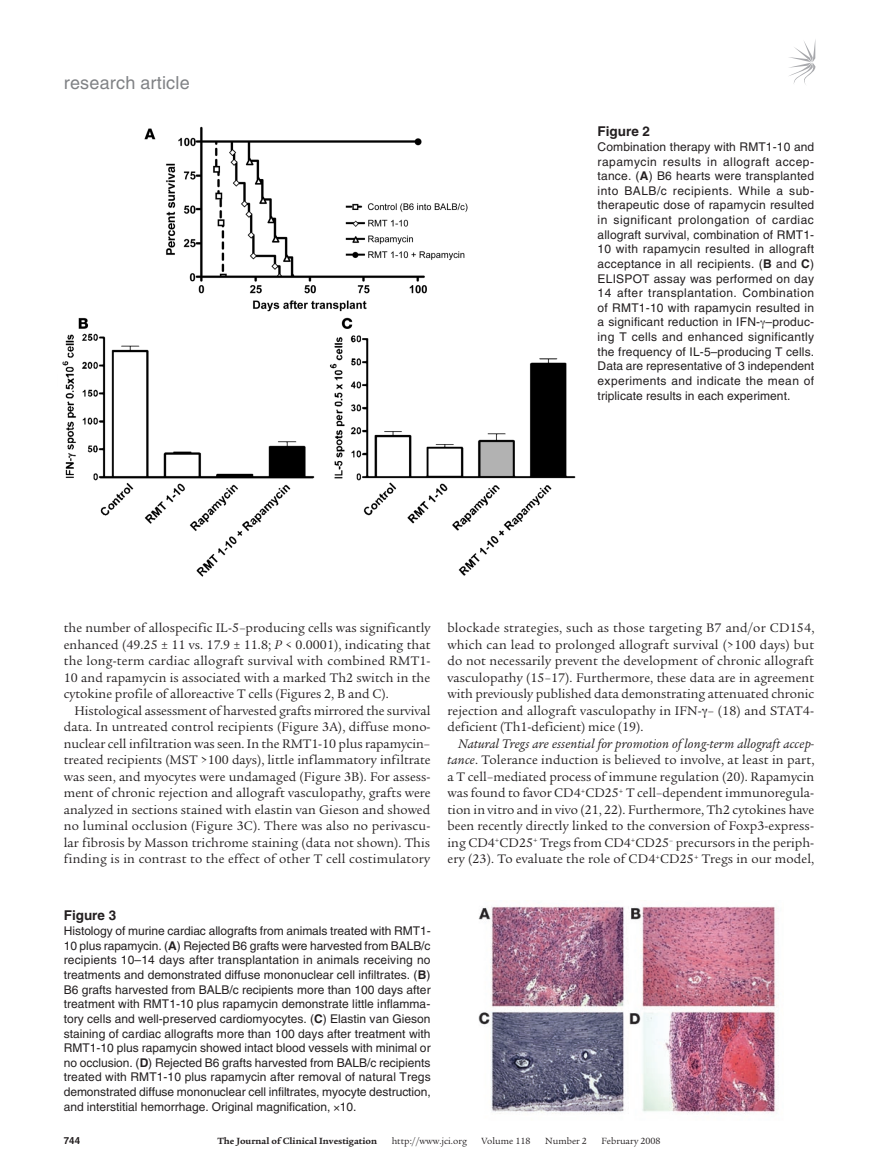
<style>
.page{position:relative;width:878px;height:1174px;background:#fff}
.page>*{position:absolute;margin:0;border:0;box-sizing:border-box;transform-origin:0 0}
.t1{font:18px "Helvetica LT Std";letter-spacing:.01em;color:#808285}
.t2{font:13.5px/16.5px "Legacy Serif Std";letter-spacing:.01em;color:#231f20;text-align:justify}
.t3{font:700 13.5px "Helvetica LT Std";color:#231f20}
.t4{font:12px/14.7px "Helvetica LT Std";color:#231f20;text-align:justify}
.t5{font:9.75px "Legacy Serif Std";color:#231f20}
.t6{font:700 9.75px "Legacy Serif Std";color:#231f20}
.t7{font:700 9.75px "Helvetica LT Std";color:#231f20}
.s1{font-weight:700}
.s2{font-style:italic}
</style>
<div class="page">
<svg style="left:789px;top:41px;width:26px;height:44px"></svg>
<img style="left:62px;top:126px;width:514px;height:451px">
<img style="left:478px;top:906px;width:300px;height:208px">
<h1 class="t1" style="left:64px;top:72px;width:127px">research article</h1>
<p class="t3" style="left:597px;top:123px;width:54px">Figure 2</p>
<p class="t4" style="left:597px;top:139px;width:218px">Combination therapy with RMT1-10 and rapamycin results in allograft accep&shy;tance. (<span class="s1">A</span>) B6 hearts were transplanted into BALB/c recipients. While a sub&shy;therapeutic dose of rapamycin resulted in significant prolongation of cardiac allograft survival, combination of RMT1- 10 with rapamycin resulted in allograft acceptance in all recipients. (<span class="s1">B</span> and <span class="s1">C</span>)<br>ELISPOT assay was performed on day 14 after transplantation. Combination of RMT1-10 with rapamycin resulted in a significant reduction in IFN- –produc&shy;ing T cells and enhanced significantly the frequency of IL-5–producing T cells.<br>Data are representative of 3 independent experiments and indicate the mean of triplicate results in each experiment.</p>
<p class="t2" style="left:64px;top:620px;width:368px">the number of allospecific IL-5–producing cells was significantly enhanced (49.25 ± 11 vs. 17.9 ± 11.8; <span class="s2">P</span> &lt; 0.0001), indicating that the long-term cardiac allograft survival with combined RMT1- 10 and rapamycin is associated with a marked Th2 switch in the cytokine profile of alloreactive T cells (Figures 2, B and C).</p>
<p class="t2" style="left:64px;top:702px;width:368px;text-indent:11px">Histological assessment of harvested grafts mirrored the survival data. In untreated control recipients (Figure 3A), diffuse mono&shy;nuclear cell infiltration was seen. In the RMT1-10 plus rapamycin– treated recipients (MST &gt;100 days), little inflammatory infiltrate was seen, and myocytes were undamaged (Figure 3B). For assess&shy;ment of chronic rejection and allograft vasculopathy, grafts were analyzed in sections stained with elastin van Gieson and showed no luminal occlusion (Figure 3C). There was also no perivascu&shy;lar fibrosis by Masson trichrome staining (data not shown). This finding is in contrast to the effect of other T cell costimulatory</p>
<p class="t2" style="left:447px;top:620px;width:368px">blockade strategies, such as those targeting B7 and/or CD154, which can lead to prolonged allograft survival (&gt;100 days) but do not necessarily prevent the development of chronic allograft vasculopathy (15–17). Furthermore, these data are in agreement with previously published data demonstrating attenuated chronic rejection and allograft vasculopathy in IFN- – (18) and STAT4- deficient (Th1-deficient) mice (19).</p>
<p class="t2" style="left:447px;top:735px;width:368px;text-indent:11px"><span class="s2">Natural Tregs are essential for promotion of long-term allograft accep&shy;tance</span>. Tolerance induction is believed to involve, at least in part, a T cell–mediated process of immune regulation (20). Rapamycin was found to favor CD4<sup>+</sup>CD25<sup>+</sup> T cell–dependent immunoregula&shy;tion in vitro and in vivo (21, 22). Furthermore, Th2 cytokines have been recently directly linked to the conversion of Foxp3-express&shy;ing CD4<sup>+</sup>CD25<sup>+</sup> Tregs from CD4<sup>+</sup>CD25<sup>–</sup> precursors in the periph&shy;ery (23). To evaluate the role of CD4<sup>+</sup>CD25<sup>+</sup> Tregs in our model,</p>
<p class="t3" style="left:64px;top:907px;width:54px">Figure 3</p>
<p class="t4" style="left:64px;top:923px;width:368px">Histology of murine cardiac allografts from animals treated with RMT1- 10 plus rapamycin. (<span class="s1">A</span>) Rejected B6 grafts were harvested from BALB/c recipients 10–14 days after transplantation in animals receiving no treatments and demonstrated diffuse mononuclear cell infiltrates. (<span class="s1">B</span>)<br>B6 grafts harvested from BALB/c recipients more than 100 days after treatment with RMT1-10 plus rapamycin demonstrate little inflamma&shy;tory cells and well-preserved cardiomyocytes. (<span class="s1">C</span>) Elastin van Gieson staining of cardiac allografts more than 100 days after treatment with RMT1-10 plus rapamycin showed intact blood vessels with minimal or no occlusion. (<span class="s1">D</span>) Rejected B6 grafts harvested from BALB/c recipients treated with RMT1-10 plus rapamycin after removal of natural Tregs demonstrated diffuse mononuclear cell infiltrates, myocyte destruction, and interstitial hemorrhage. Original magnification, 10.</p>
<p class="t7" style="left:64px;top:1134px;width:18px">744</p>
<p class="t6" style="left:217px;top:1135px;width:161px">The Journal of Clinical Investigation</p>
<p class="t5" style="left:391px;top:1135px;width:77px">http://www.jci.org</p>
<p class="t5" style="left:481px;top:1135px;width:50px">Volume 118</p>
<p class="t5" style="left:545px;top:1135px;width:43px">Number 2</p>
<p class="t5" style="left:601px;top:1135px;width:61px">February 2008</p>
</div>
